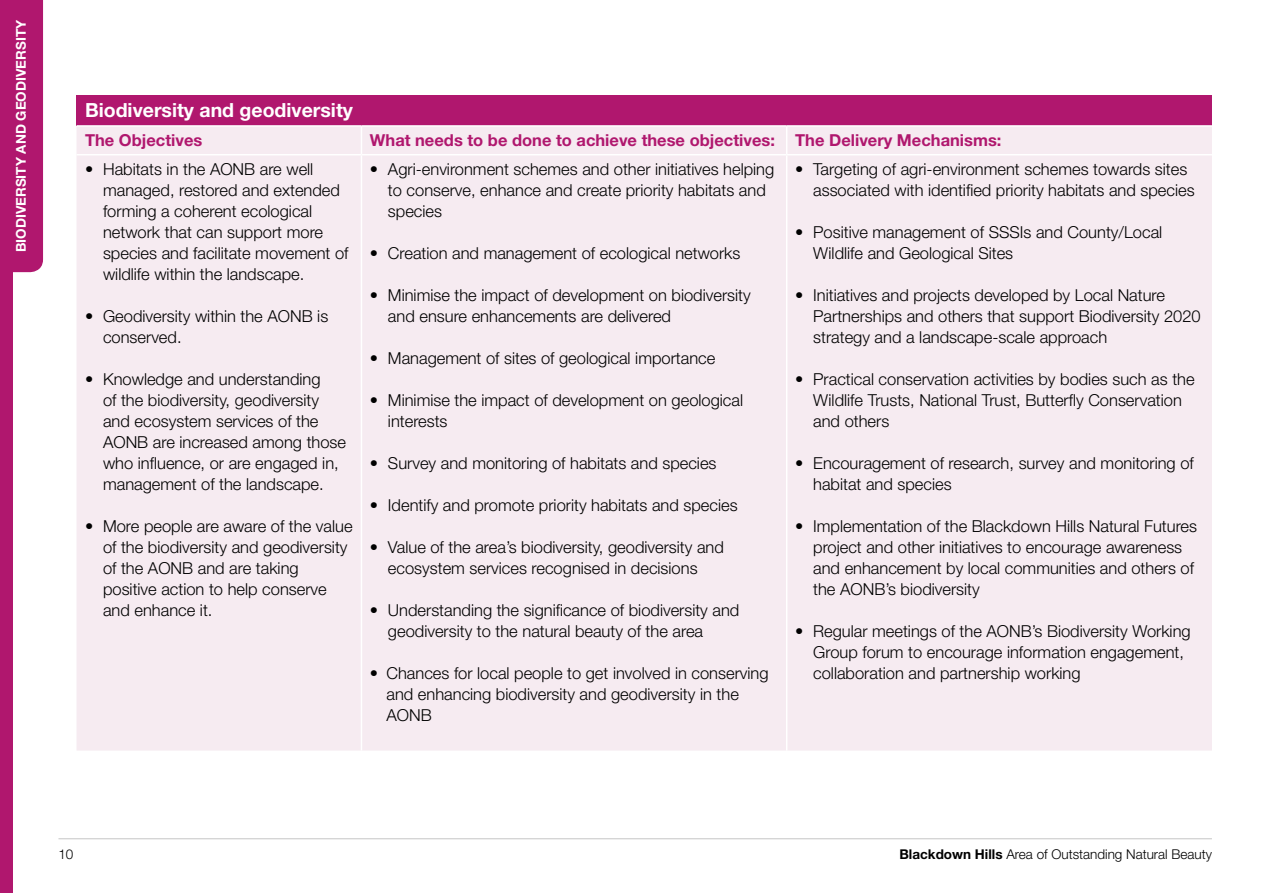
<style>
.page{position:relative;width:1263px;height:893px;background:#fff}
.page>*{position:absolute;margin:0;border:0;box-sizing:border-box;transform-origin:0 0}
.t1{font:700 19.5px "Helvetica Neue LT Std";color:#fff}
.t2{font:300 16.5px/21px "Helvetica Neue LT Std";color:#000}
.t3{font:700 16.5px "Helvetica Neue LT Std";color:#b0176e}
.t4{font:300 13.5px "Helvetica Neue LT Std";color:#000}
.t5{font:700 13.5px "Helvetica Neue LT Std";color:#fff}
.s1{font-weight:700}
</style>
<div class="page">
<hr style="left:58px;top:838px;width:1154px;height:1px;background:#c6c6c6">
<div style="left:0;top:0;width:43px;height:272px;background:#b0176e"></div>
<div style="left:0;top:132px;width:13px;height:761px;background:#b0176e"></div>
<div style="left:77px;top:95px;width:1135px;height:31px;background:#b0176e"></div>
<div style="left:77px;top:127px;width:1135px;height:624px;background:#f6ebf1"></div>
<hr style="left:77px;top:125px;width:284px;height:2px;background:#fff">
<hr style="left:361px;top:125px;width:426px;height:2px;background:#fff">
<svg style="left:361px;top:127px;width:1px;height:27px"></svg>
<hr style="left:787px;top:125px;width:425px;height:2px;background:#fff">
<hr style="left:77px;top:154px;width:284px;height:1px;background:#fff">
<hr style="left:361px;top:154px;width:426px;height:1px;background:#fff">
<hr style="left:361px;top:155px;width:1px;height:596px;background:#fff">
<hr style="left:787px;top:154px;width:425px;height:1px;background:#fff">
<svg style="left:786px;top:127px;width:1px;height:27px"></svg>
<hr style="left:786px;top:155px;width:1px;height:596px;background:#fff">
<p class="t5" style="left:13px;top:252px;width:234px;rotate:-90deg">BIODIVERSITY AND GEODIVERSITY</p>
<p class="t1" style="left:85px;top:98px;width:269px">Biodiversity and geodiversity</p>
<p class="t3" style="left:85px;top:130px;width:119px">The Objectives</p>
<p class="t3" style="left:370px;top:130px;width:633px">What needs to be done to achieve these objectives: The Delivery Mechanisms:</p>
<p class="t2" style="left:103px;top:158px;width:247px;text-indent:-18px">• Habitats in the AONB are well managed, restored and extended forming a coherent ecological network that can support more species and facilitate movement of wildlife within the landscape.</p>
<p class="t2" style="left:103px;top:305px;width:227px;text-indent:-18px">• Geodiversity within the AONB is conserved.</p>
<p class="t2" style="left:103px;top:368px;width:245px;text-indent:-18px">• Knowledge and understanding<br>of the biodiversity, geodiversity and ecosystem services of the<br>AONB are increased among those who influence, or are engaged in, management of the landscape.</p>
<p class="t2" style="left:103px;top:515px;width:251px;text-indent:-18px">• More people are aware of the value of the biodiversity and geodiversity of the AONB and are taking positive action to help conserve and enhance it.</p>
<p class="t2" style="left:813px;top:158px;width:383px;text-indent:-18px">• Targeting of agri-environment schemes towards sites associated with identified priority habitats and species</p>
<p class="t2" style="left:813px;top:221px;width:351px;text-indent:-18px">• Positive management of SSSIs and County/Local<br>Wildlife and Geological Sites</p>
<p class="t2" style="left:813px;top:284px;width:389px;text-indent:-18px">• Initiatives and projects developed by Local Nature<br>Partnerships and others that support Biodiversity 2020 strategy and a landscape-scale approach</p>
<p class="t2" style="left:813px;top:368px;width:383px;text-indent:-18px">• Practical conservation activities by bodies such as the<br>Wildlife Trusts, National Trust, Butterfly Conservation and others</p>
<p class="t2" style="left:813px;top:452px;width:382px;text-indent:-18px">• Encouragement of research, survey and monitoring of habitat and species</p>
<p class="t2" style="left:813px;top:515px;width:385px;text-indent:-18px">• Implementation of the Blackdown Hills Natural Futures project and other initiatives to encourage awareness and enhancement by local communities and others of the AONB’s biodiversity</p>
<p class="t2" style="left:813px;top:620px;width:379px;text-indent:-18px">• Regular meetings of the AONB’s Biodiversity Working<br>Group forum to encourage information engagement, collaboration and partnership working</p>
<p class="t2" style="left:388px;top:158px;width:388px;text-indent:-18px">• Agri-environment schemes and other initiatives helping to conserve, enhance and create priority habitats and species</p>
<p class="t2" style="left:370px;top:242px;width:372px">• Creation and management of ecological networks</p>
<p class="t2" style="left:388px;top:284px;width:364px;text-indent:-18px">• Minimise the impact of development on biodiversity and ensure enhancements are delivered</p>
<p class="t2" style="left:370px;top:347px;width:347px">• Management of sites of geological importance</p>
<p class="t2" style="left:388px;top:389px;width:357px;text-indent:-18px">• Minimise the impact of development on geological interests</p>
<p class="t2" style="left:370px;top:452px;width:348px">• Survey and monitoring of habitats and species</p>
<p class="t2" style="left:370px;top:494px;width:369px">• Identify and promote priority habitats and species</p>
<p class="t2" style="left:370px;top:536px;width:355px;text-align:center">• Value of the area’s biodiversity, geodiversity and ecosystem services recognised in decisions</p>
<p class="t2" style="left:388px;top:599px;width:353px;text-indent:-18px">• Understanding the significance of biodiversity and geodiversity to the natural beauty of the area</p>
<p class="t2" style="left:386px;top:662px;width:384px;text-indent:-16px">• Chances for local people to get involved in conserving and enhancing biodiversity and geodiversity in the<br>AONB</p>
<p class="t4" style="left:58px;top:846px;width:17px">10</p>
<p class="t4" style="left:899px;top:846px;width:314px"><span class="s1">Blackdown Hills</span> Area of Outstanding Natural Beauty</p>
</div>
